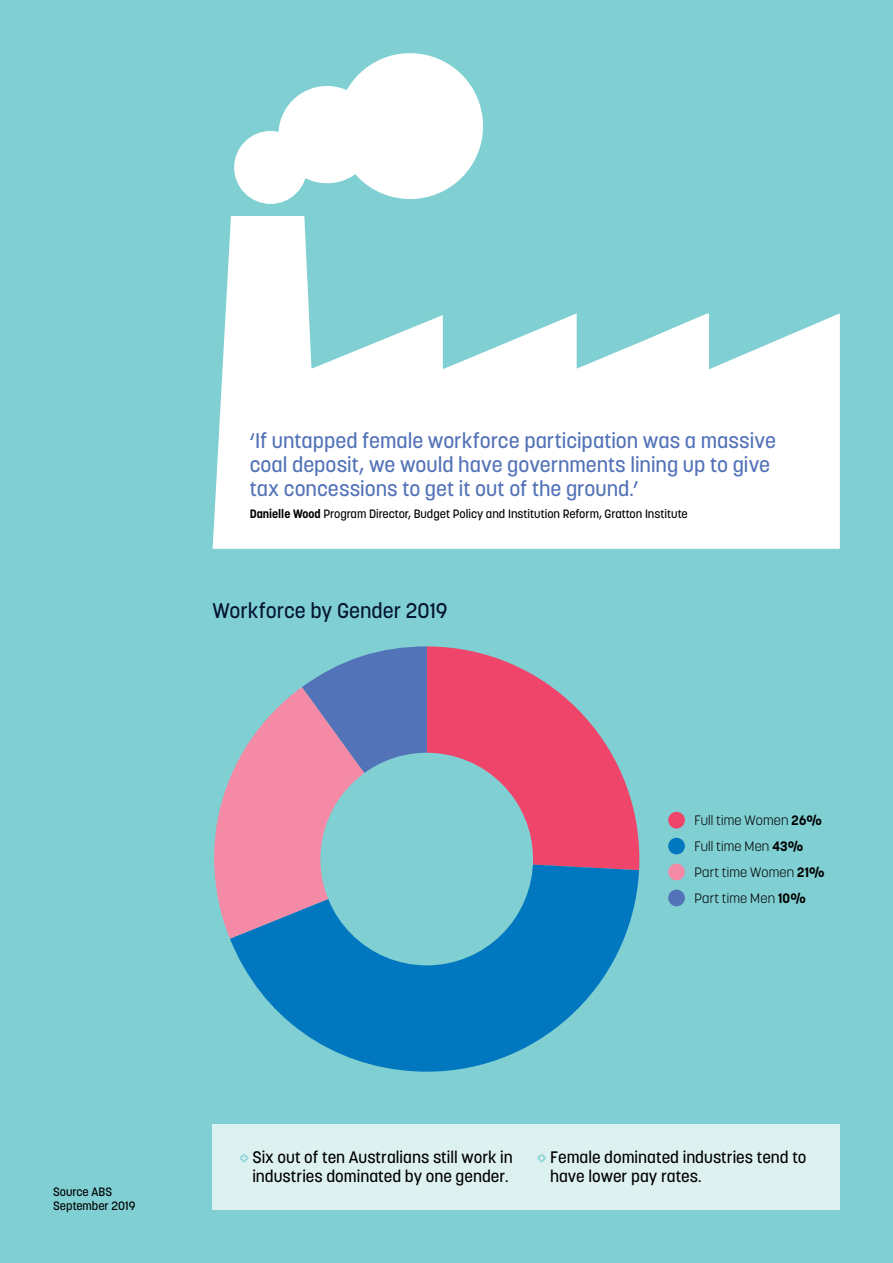
<style>
.page{position:relative;width:893px;height:1263px;background:#80cfd2}
.page>*{position:absolute;margin:0;border:0;box-sizing:border-box;transform-origin:0 0}
.t1{font:500 21px/24px "Korolev";color:#5373b8}
.t2{font:500 21px "Korolev";color:#051435}
.t3{font:500 16.5px/19.5px "Korolev";color:#000}
.t4{font:300 13.5px "Korolev";letter-spacing:.015em;color:#000}
.t5{font:500 12px/13.5px "Korolev";color:#000}
.s1{font-weight:700}
</style>
<div class="page">
<div style="left:668px;top:864px;width:17px;height:16px;background:#f48aa5;border-radius:50%"></div>
<div style="left:668px;top:812px;width:17px;height:16px;background:#ef456b;border-radius:50%"></div>
<div style="left:668px;top:889px;width:17px;height:17px;background:#5373b8;border-radius:50%"></div>
<div style="left:668px;top:838px;width:17px;height:16px;background:#0077be;border-radius:50%"></div>
<svg style="left:427px;top:646px;width:212px;height:213px;fill:#ef456b"></svg>
<svg style="left:230px;top:859px;width:409px;height:213px;fill:#0077be"></svg>
<svg style="left:214px;top:687px;width:142px;height:252px;fill:#f48aa5"></svg>
<svg style="left:302px;top:646px;width:125px;height:213px;background:#8882b4"></svg>
<div style="left:320px;top:753px;width:213px;height:212px;background:#80cfd2;border-radius:50%"></div>
<svg style="left:213px;top:216px;width:627px;height:333px;fill:#fff"></svg>
<div style="left:234px;top:131px;width:73px;height:73px;background:#fff;border-radius:50%"></div>
<div style="left:278px;top:86px;width:98px;height:97px;background:#fff;border-radius:50%"></div>
<div style="left:337px;top:53px;width:146px;height:146px;background:#fff;border-radius:50%"></div>
<div style="left:213px;top:1124px;width:627px;height:86px;background:#def1f1"></div>
<svg style="left:239px;top:1153px;width:10px;height:10px"></svg>
<svg style="left:537px;top:1153px;width:9px;height:10px"></svg>
<p class="t1" style="left:250px;top:428px;width:528px">‘If untapped female workforce participation was a massive coal deposit, we would have governments lining up to give tax concessions to get it out of the ground.’</p>
<p class="t5" style="left:250px;top:507px;width:439px"><span class="s1">Danielle Wood</span> Program Director, Budget Policy and Institution Reform, Gratton Institute</p>
<p class="t2" style="left:212px;top:598px;width:237px">Workforce by Gender 2019</p>
<p class="t4" style="left:694px;top:812px;width:129px">Full time Women <span class="s1">26%</span></p>
<p class="t4" style="left:694px;top:838px;width:111px">Full time Men <span class="s1">43%</span></p>
<p class="t4" style="left:694px;top:864px;width:132px">Part time Women <span class="s1">21%</span></p>
<p class="t4" style="left:694px;top:890px;width:113px">Part time Men <span class="s1">10%</span></p>
<p class="t5" style="left:53px;top:1185px;width:84px">Source ABS<br>September 2019</p>
<p class="t3" style="left:252px;top:1147px;width:262px">Six out of ten Australians still work in industries dominated by one gender.</p>
<p class="t3" style="left:550px;top:1147px;width:258px">Female dominated industries tend to have lower pay rates.</p>
</div>
